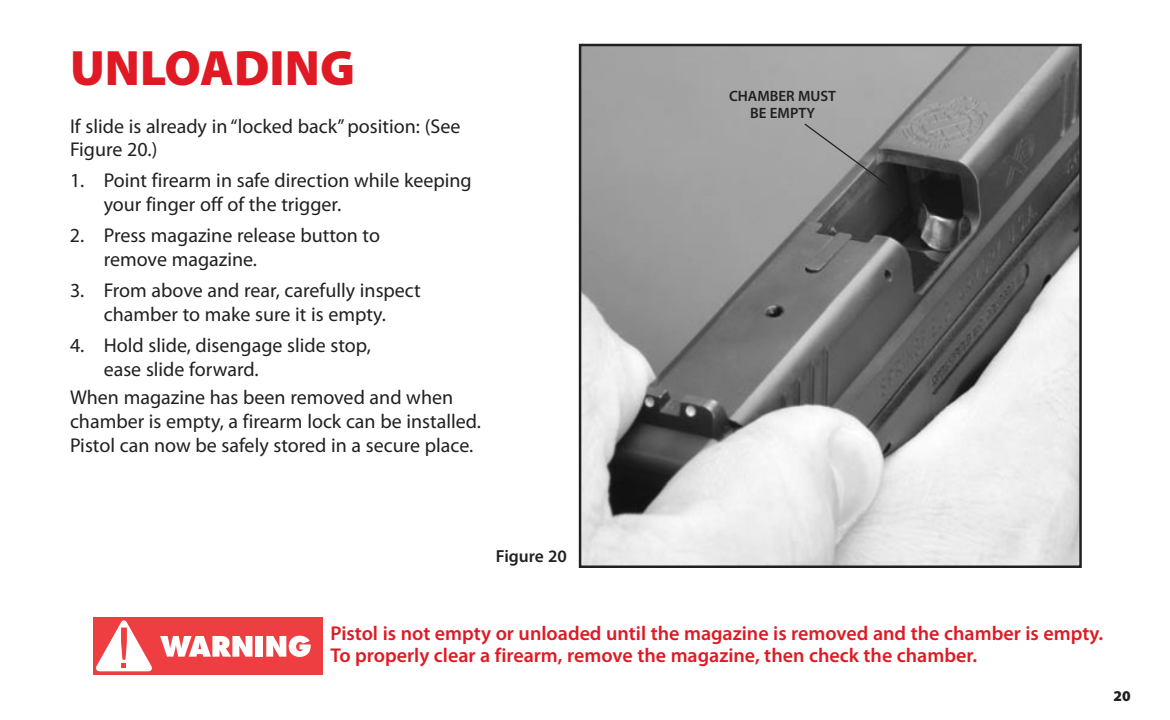
<style>
.page{position:relative;width:1170px;height:720px;background:#fff}
.page>*{position:absolute;margin:0;border:0;box-sizing:border-box;transform-origin:0 0}
.t1{font:900 50px "Myriad Pro";color:#e01a24}
.t2{font:20px/23.8px "Myriad Pro";color:#231f20}
.t3{font:600 20px/22.5px "Myriad Pro";color:#e01a24}
.t4{font:600 17.5px "Myriad Pro";color:#231f20}
.t5{font:600 15px/17.5px "Myriad Pro";color:#231f20;text-align:center}
.t6{font:900 15px "Myriad Pro";color:#231f20}
</style>
<div class="page">
<img style="left:582px;top:47px;width:497px;height:518px">
<div style="left:579px;top:44px;width:503px;height:524px;border:2px solid #231f20"></div>
<svg style="left:803px;top:122px;width:98px;height:73px;background:#848484"></svg>
<div style="left:93px;top:617px;width:229px;height:58px;background:#ef3e42"></div>
<svg style="left:96px;top:620px;width:56px;height:51px"></svg>
<svg style="left:160px;top:636px;width:93px;height:21px"></svg>
<div style="left:256px;top:636px;width:7px;height:21px;background:#fff"></div>
<svg style="left:266px;top:636px;width:45px;height:21px"></svg>
<h1 class="t1" style="left:70px;top:35px;width:286px">UNLOADING</h1>
<p class="t2" style="left:70px;top:114px;width:392px">If slide is already in “locked back” position: (See<br>Figure 20.)</p>
<p class="t2" style="left:104px;top:169px;width:370px;text-indent:-34px">1. Point firearm in safe direction while keeping your finger off of the trigger.</p>
<p class="t2" style="left:104px;top:224px;width:278px;text-indent:-34px">2. Press magazine release button to remove magazine.</p>
<p class="t2" style="left:70px;top:279px;width:352px;text-align:center">3. From above and rear, carefully inspect chamber to make sure it is empty.</p>
<p class="t2" style="left:104px;top:334px;width:269px;text-indent:-34px">4. Hold slide, disengage slide stop, ease slide forward.</p>
<p class="t2" style="left:70px;top:385px;width:413px">When magazine has been removed and when chamber is empty, a firearm lock can be installed.<br>Pistol can now be safely stored in a secure place.</p>
<p class="t5" style="left:729px;top:87px;width:109px">CHAMBER MUST<br>BE EMPTY</p>
<p class="t4" style="left:496px;top:545px;width:72px">Figure 20</p>
<p class="t3" style="left:330px;top:621px;width:774px">Pistol is not empty or unloaded until the magazine is removed and the chamber is empty.<br>To properly clear a firearm, remove the magazine, then check the chamber.</p>
<p class="t6" style="left:1114px;top:686px;width:19px">20</p>
</div>
